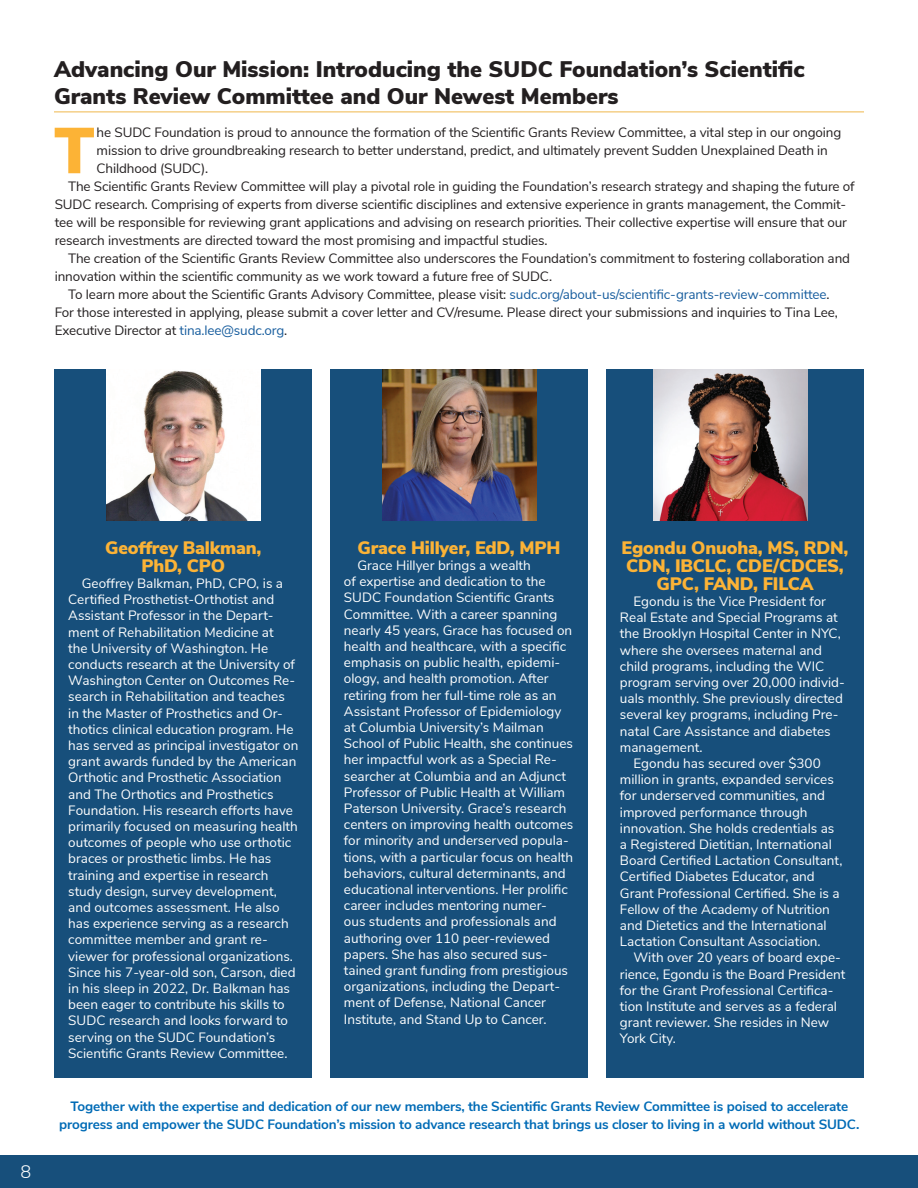
<style>
.page{position:relative;width:918px;height:1188px;background:#fff}
.page>*{position:absolute;margin:0;border:0;box-sizing:border-box;transform-origin:0 0}
.t1{font:900 64.5px "Nunito Sans";color:#fcb336}
.t2{font:900 22.5px/27px "Nunito Sans";color:#231f20}
.t3{font:900 18px/18px "Nunito Sans";letter-spacing:-.01em;color:#fcb336;text-align:center}
.t4{font:300 18px "Nunito Sans";color:#fff}
.t5{font:13.5px/16.2px "Nunito Sans";color:#fff}
.t6{font:13.5px "Nunito Sans";letter-spacing:-.01em;color:#231f20}
.t7{font:700 13.5px/18px "Nunito Sans";letter-spacing:-.01em;color:#006bb6;text-align:center}
.s1{color:#175d9e}
</style>
<div class="page">
<div style="left:0;top:1155px;width:918px;height:33px;background:#174f7b"></div>
<hr style="left:54px;top:111px;width:810px;height:1px;background:#f4ce84">
<div style="left:55px;top:369px;width:257px;height:709px;background:#174f7b"></div>
<div style="left:330px;top:369px;width:258px;height:709px;background:#174f7b"></div>
<div style="left:606px;top:369px;width:258px;height:709px;background:#174f7b"></div>
<img style="left:654px;top:369px;width:153px;height:152px">
<img style="left:383px;top:369px;width:153px;height:152px">
<img style="left:107px;top:369px;width:153px;height:152px">
<h2 class="t2" style="left:54px;top:55px;width:752px">Advancing Our Mission: Introducing the SUDC Foundation’s Scientific<br>Grants Review Committee and Our Newest Members</h2>
<h1 class="t1" style="left:54px;top:103px;width:42px">T</h1>
<p class="t6" style="left:97px;top:123px;width:746px">he SUDC Foundation is proud to announce the formation of the Scientific Grants Review Committee, a vital step in our ongoing</p>
<p class="t6" style="left:97px;top:141px;width:733px">mission to drive groundbreaking research to better understand, predict, and ultimately prevent Sudden Unexplained Death in</p>
<p class="t6" style="left:97px;top:159px;width:113px">Childhood (SUDC).</p>
<p class="t6" style="left:68px;top:177px;width:788px">The Scientific Grants Review Committee will play a pivotal role in guiding the Foundation’s research strategy and shaping the future of</p>
<p class="t6" style="left:55px;top:195px;width:793px">SUDC research. Comprising of experts from diverse scientific disciplines and extensive experience in grants management, the Commit-</p>
<p class="t6" style="left:55px;top:213px;width:794px">tee will be responsible for reviewing grant applications and advising on research priorities. Their collective expertise will ensure that our</p>
<p class="t6" style="left:55px;top:231px;width:494px">research investments are directed toward the most promising and impactful studies.</p>
<p class="t6" style="left:68px;top:249px;width:783px">The creation of the Scientific Grants Review Committee also underscores the Foundation’s commitment to fostering collaboration and</p>
<p class="t6" style="left:55px;top:267px;width:499px">innovation within the scientific community as we work toward a future free of SUDC.</p>
<p class="t6" style="left:68px;top:285px;width:763px">To learn more about the Scientific Grants Advisory Committee, please visit: <span class="s1">sudc.org/about-us/scientific-grants-review-committee</span>.</p>
<p class="t6" style="left:55px;top:303px;width:785px">For those interested in applying, please submit a cover letter and CV/resume. Please direct your submissions and inquiries to Tina Lee,</p>
<p class="t6" style="left:55px;top:321px;width:234px">Executive Director at <span class="s1">tina.lee@sudc.org</span>.</p>
<h3 class="t4" style="left:21px;top:1159px;width:12px">8</h3>
<h3 class="t3" style="left:105px;top:538px;width:158px">Geoffrey Balkman,<br>PhD, CPO</h3>
<p class="t5" style="left:68px;top:574px;width:232px;text-indent:14px">Geoffrey Balkman, PhD, CPO, is a Certified Prosthetist-Orthotist and Assistant Professor in the Depart&shy;ment of Rehabilitation Medicine at<br>the University of Washington. He conducts research at the University of Washington Center on Outcomes Re&shy;search in Rehabilitation and teaches in the Master of Prosthetics and Or&shy;thotics clinical education program. He has served as principal investigator on grant awards funded by the American Orthotic and Prosthetic Association and The Orthotics and Prosthetics Foundation. His research efforts have primarily focused on measuring health outcomes of people who use orthotic braces or prosthetic limbs. He has training and expertise in research study design, survey development, and outcomes assessment. He also has experience serving as a research committee member and grant re&shy;viewer for professional organizations.<br>Since his 7-year-old son, Carson, died in his sleep in 2022, Dr. Balkman has been eager to contribute his skills to SUDC research and looks forward to serving on the SUDC Foundation’s Scientific Grants Review Committee.</p>
<h3 class="t3" style="left:358px;top:538px;width:204px">Grace Hillyer, EdD, MPH</h3>
<p class="t5" style="left:344px;top:556px;width:231px;text-indent:14px">Grace Hillyer brings a wealth<br>of expertise and dedication to the SUDC Foundation Scientific Grants Committee. With a career spanning nearly 45 years, Grace has focused on health and healthcare, with a specific emphasis on public health, epidemi&shy;ology, and health promotion. After retiring from her full-time role as an Assistant Professor of Epidemiology at Columbia University’s Mailman School of Public Health, she continues her impactful work as a Special Re&shy;searcher at Columbia and an Adjunct Professor of Public Health at William Paterson University. Grace’s research centers on improving health outcomes for minority and underserved popula&shy;tions, with a particular focus on health behaviors, cultural determinants, and educational interventions. Her prolific career includes mentoring numer-<br>ous students and professionals and authoring over 110 peer-reviewed papers. She has also secured sus&shy;tained grant funding from prestigious organizations, including the Depart&shy;ment of Defense, National Cancer Institute, and Stand Up to Cancer.</p>
<h3 class="t3" style="left:622px;top:538px;width:228px">Egondu Onuoha, MS, RDN,<br>CDN, IBCLC, CDE/CDCES,<br>GPC, FAND, FILCA</h3>
<p class="t5" style="left:633px;top:592px;width:194px">Egondu is the Vice President for</p>
<p class="t5" style="left:620px;top:609px;width:219px">Real Estate and Special Programs at</p>
<p class="t5" style="left:620px;top:625px;width:222px">the Brooklyn Hospital Center in NYC,</p>
<p class="t5" style="left:620px;top:641px;width:204px">where she oversees maternal and</p>
<p class="t5" style="left:620px;top:657px;width:206px">child programs, including the WIC</p>
<p class="t5" style="left:620px;top:673px;width:226px">program serving over 20,000 individ-</p>
<p class="t5" style="left:620px;top:690px;width:224px">uals monthly. She previously directed</p>
<p class="t5" style="left:620px;top:706px;width:220px">several key programs, including Pre-</p>
<p class="t5" style="left:620px;top:722px;width:212px">natal Care Assistance and diabetes</p>
<p class="t5" style="left:620px;top:738px;width:84px">management.</p>
<p class="t5" style="left:633px;top:754px;width:189px">Egondu has secured over $300</p>
<p class="t5" style="left:620px;top:771px;width:215px">million in grants, expanded services</p>
<p class="t5" style="left:620px;top:787px;width:206px">for underserved communities, and</p>
<p class="t5" style="left:620px;top:803px;width:189px">improved performance through</p>
<p class="t5" style="left:620px;top:819px;width:216px">innovation. She holds credentials as</p>
<p class="t5" style="left:620px;top:835px;width:213px">a Registered Dietitian, International</p>
<p class="t5" style="left:620px;top:852px;width:224px">Board Certified Lactation Consultant,</p>
<p class="t5" style="left:620px;top:868px;width:196px">Certified Diabetes Educator, and</p>
<p class="t5" style="left:620px;top:884px;width:221px">Grant Professional Certified. She is a</p>
<p class="t5" style="left:620px;top:900px;width:211px">Fellow of the Academy of Nutrition</p>
<p class="t5" style="left:620px;top:916px;width:208px">and Dietetics and the International</p>
<p class="t5" style="left:620px;top:933px;width:202px">Lactation Consultant Association.</p>
<p class="t5" style="left:633px;top:949px;width:209px">With over 20 years of board expe-</p>
<p class="t5" style="left:620px;top:965px;width:227px">rience, Egondu is the Board President</p>
<p class="t5" style="left:620px;top:981px;width:215px">for the Grant Professional Certifica-</p>
<p class="t5" style="left:620px;top:997px;width:219px">tion Institute and serves as a federal</p>
<p class="t5" style="left:620px;top:1014px;width:211px">grant reviewer. She resides in New</p>
<p class="t5" style="left:620px;top:1030px;width:58px">York City.</p>
<p class="t7" style="left:59px;top:1097px;width:802px">Together with the expertise and dedication of our new members, the Scientific Grants Review Committee is poised to accelerate progress and empower the SUDC Foundation’s mission to advance research that brings us closer to living in a world without SUDC.</p>
</div>
